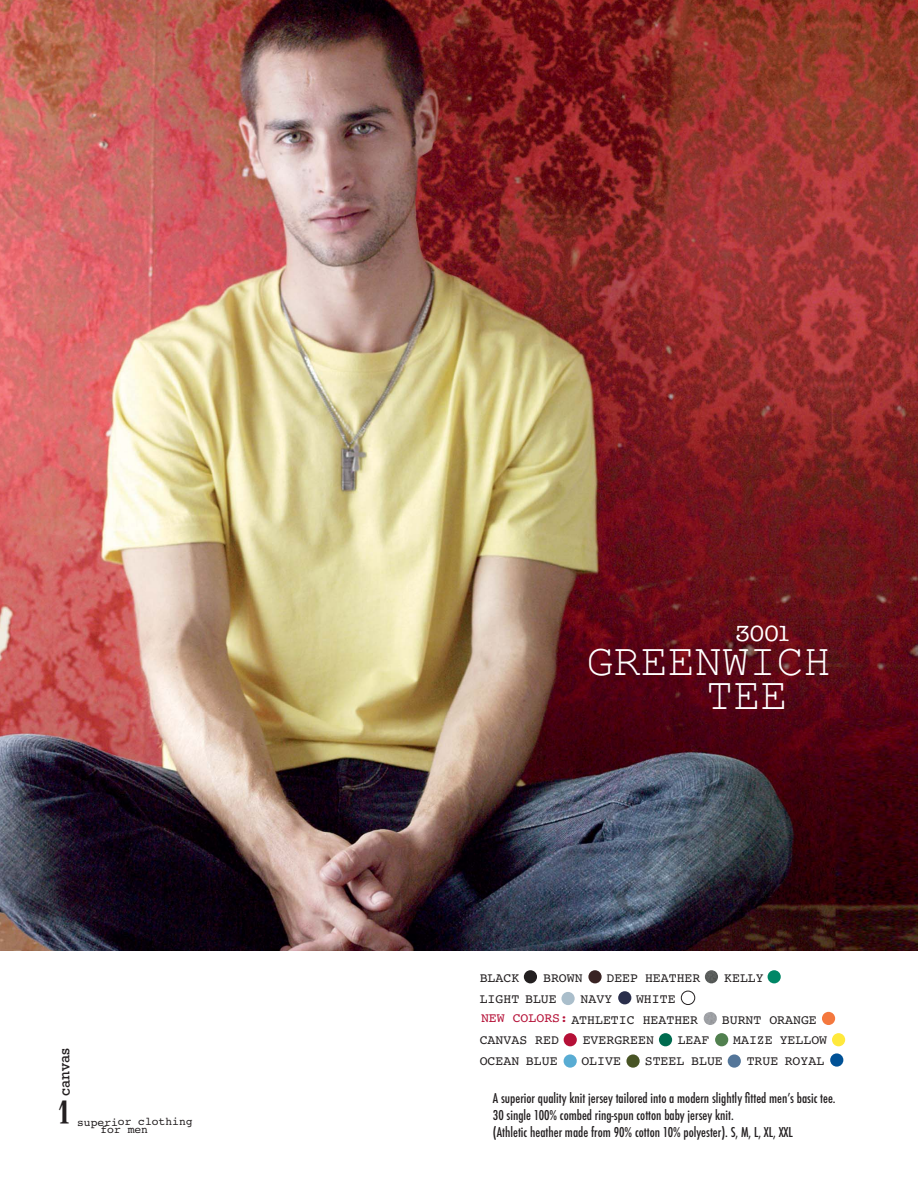
<style>
.page{position:relative;width:918px;height:1188px;background:#fff}
.page>*{position:absolute;margin:0;border:0;box-sizing:border-box;transform-origin:0 0}
.t1{font:45.3px/33.9px "Courier New";color:#fff}
.t2{font:45.3px "Helsinki";color:#231f20}
.t3{font:22.65px "American Typewriter";color:#fff}
.t4{font:15.15px "Rockwell";letter-spacing:-.005em;color:#231f20}
.t5{font:500 condensed 13.2px/17px "Futura";color:#231f20}
.t6{font:13.2px/20.7px "Courier";color:#231f20}
.t7{font:13.2px "Courier";color:#b51037}
.t8{font:11.25px "Courier";letter-spacing:-.005em;color:#231f20}
</style>
<div class="page">
<img style="left:1px;top:0;width:916px;height:950px">
<svg style="left:704px;top:1012px;width:13px;height:13px"></svg>
<div style="left:524px;top:970px;width:13px;height:13px;background:#231f20;border-radius:50%"></div>
<div style="left:588px;top:970px;width:14px;height:13px;background:#392323;border-radius:50%"></div>
<div style="left:822px;top:1012px;width:13px;height:13px;background:#f4783e;border-radius:50%"></div>
<div style="left:564px;top:1033px;width:13px;height:13px;background:#b51037;border-radius:50%"></div>
<div style="left:659px;top:1033px;width:13px;height:13px;background:#006b4f;border-radius:50%"></div>
<div style="left:768px;top:970px;width:13px;height:13px;background:#008766;border-radius:50%"></div>
<svg style="left:705px;top:970px;width:13px;height:13px"></svg>
<div style="left:715px;top:1033px;width:13px;height:13px;background:#51804f;border-radius:50%"></div>
<div style="left:561px;top:992px;width:14px;height:13px;background:#aabecb;border-radius:50%"></div>
<div style="left:832px;top:1033px;width:13px;height:13px;background:#ffe93c;border-radius:50%"></div>
<div style="left:618px;top:991px;width:13px;height:13px;background:#2a2e4b;border-radius:50%"></div>
<div style="left:564px;top:1054px;width:13px;height:14px;background:#59acd3;border-radius:50%"></div>
<div style="left:626px;top:1054px;width:14px;height:14px;background:#485425;border-radius:50%"></div>
<div style="left:728px;top:1054px;width:13px;height:14px;background:#547699;border-radius:50%"></div>
<div style="left:830px;top:1053px;width:13px;height:14px;background:#005196;border-radius:50%"></div>
<div style="left:681px;top:991px;width:14px;height:14px;border:1px solid #231f20;border-radius:50%"></div>
<p class="t4" style="left:59px;top:1096px;width:49px;rotate:-90deg">canvas</p>
<h1 class="t2" style="left:59px;top:1070px;width:14px">1</h1>
<p class="t8" style="left:77px;top:1118px;width:117px">superior clothing</p>
<p class="t8" style="left:101px;top:1126px;width:49px">for men</p>
<h2 class="t3" style="left:736px;top:620px;width:57px">3001</h2>
<h1 class="t1" style="left:706px;top:642px;width:126px;text-indent:-120px">GREENWICH<br>TEE</h1>
<p class="t6" style="left:480px;top:969px;width:41px">BLACK</p>
<p class="t6" style="left:543px;top:969px;width:41px">BROWN</p>
<p class="t6" style="left:606px;top:969px;width:96px">DEEP HEATHER</p>
<p class="t6" style="left:724px;top:969px;width:41px">KELLY</p>
<p class="t6" style="left:480px;top:989px;width:79px">LIGHT BLUE</p>
<p class="t6" style="left:581px;top:989px;width:33px">NAVY</p>
<p class="t6" style="left:571px;top:989px;width:128px;text-indent:65px">WHITE<br>ATHLETIC HEATHER</p>
<p class="t7" style="left:481px;top:1013px;width:89px">NEW COLORS:</p>
<p class="t6" style="left:722px;top:1010px;width:97px">BURNT ORANGE</p>
<p class="t6" style="left:480px;top:1031px;width:81px">CANVAS RED</p>
<p class="t6" style="left:583px;top:1031px;width:73px">EVERGREEN</p>
<p class="t6" style="left:678px;top:1031px;width:33px">LEAF</p>
<p class="t6" style="left:733px;top:1031px;width:96px">MAIZE YELLOW</p>
<p class="t6" style="left:480px;top:1052px;width:79px">OCEAN BLUE</p>
<p class="t6" style="left:581px;top:1052px;width:41px">OLIVE</p>
<p class="t6" style="left:645px;top:1052px;width:80px">STEEL BLUE</p>
<p class="t6" style="left:747px;top:1052px;width:79px">TRUE ROYAL</p>
<p class="t5" style="left:493px;top:1090px;width:344px">A superior quality knit jersey tailored into a modern slightly fitted menʼs basic tee.<br>30 single 100% combed ring-spun cotton baby jersey knit.<br>(Athletic heather made from 90% cotton 10% polyester). S, M, L, XL, XXL</p>
</div>
